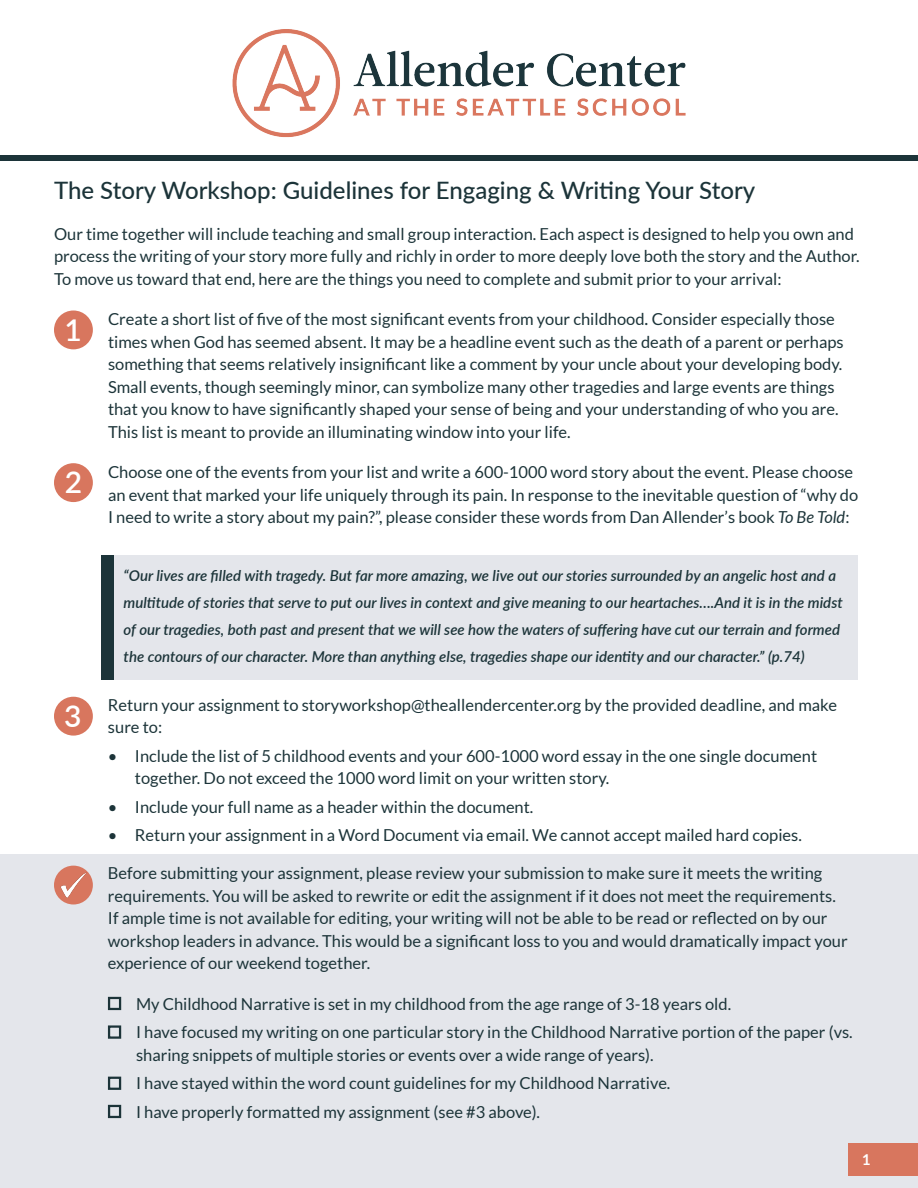
<style>
.page{position:relative;width:918px;height:1188px;background:#fff}
.page>*{position:absolute;margin:0;border:0;box-sizing:border-box;transform-origin:0 0}
.t1{font:600 30px "Lato";color:#fff}
.t2{font:500 24px "Lato";color:#1c3439}
.t3{font:16.5px/22.5px "Lato";color:#1c3439}
.t4{font:italic 600 15px/27px "Lato";color:#1c3439}
.t5{font:700 15px "Lato";color:#fff}
.s1{font-size:18px}
.s2{font-style:italic}
</style>
<div class="page">
<div style="left:0;top:854px;width:918px;height:334px;background:#e4e6eb"></div>
<div style="left:114px;top:555px;width:744px;height:125px;background:#e4e6eb"></div>
<div style="left:54px;top:310px;width:39px;height:39px;background:#d8765e;border-radius:50%"></div>
<div style="left:54px;top:463px;width:39px;height:39px;background:#d8765e;border-radius:50%"></div>
<div style="left:102px;top:555px;width:12px;height:125px;background:#1c3439"></div>
<div style="left:54px;top:697px;width:39px;height:39px;background:#d8765e;border-radius:50%"></div>
<div style="left:849px;top:1144px;width:69px;height:32px;background:#d8765e"></div>
<div style="left:0;top:156px;width:918px;height:5px;background:#1c3439"></div>
<div style="left:54px;top:866px;width:39px;height:38px;background:#d8765e;border-radius:50%"></div>
<div style="left:108px;top:997px;width:13px;height:13px;border:2px solid #1c3439"></div>
<div style="left:108px;top:1025px;width:13px;height:14px;border:2px solid #1c3439"></div>
<div style="left:108px;top:1077px;width:13px;height:13px;border:2px solid #1c3439"></div>
<div style="left:108px;top:1105px;width:13px;height:13px;border:2px solid #1c3439"></div>
<img style="left:59px;top:871px;width:29px;height:28px">
<img style="left:232px;top:29px;width:454px;height:108px">
<p class="t2" style="left:54px;top:173px;width:703px">The Story Workshop: Guidelines for Engaging &amp; Writing Your Story</p>
<p class="t3" style="left:54px;top:222px;width:807px">Our time together will include teaching and small group interaction. Each aspect is designed to help you own and process the writing of your story more fully and richly in order to more deeply love both the story and the Author.<br>To move us toward that end, here are the things you need to complete and submit prior to your arrival:</p>
<p class="t3" style="left:108px;top:308px;width:737px">Create a short list of five of the most significant events from your childhood<span class="s1">.</span> Consider especially those times when God has seemed absent. It may be a headline event such as the death of a parent or perhaps something that seems relatively insignificant like a comment by your uncle about your developing body.<br>Small events, though seemingly minor, can symbolize many other tragedies and large events are things that you know to have significantly shaped your sense of being and your understanding of who you are.<br>This list is meant to provide an illuminating window into your life.</p>
<p class="t3" style="left:108px;top:461px;width:752px">Choose one of the events from your list and write a 600-1000 word story about the event. Please choose an event that marked your life uniquely through its pain. In response to the inevitable question of “why do<br>I need to write a story about my pain?”, please consider these words from Dan Allender’s book <span class="s2">To Be Told</span>:</p>
<p class="t1" style="left:65px;top:308px;width:19px">1</p>
<p class="t1" style="left:65px;top:460px;width:19px">2</p>
<p class="t1" style="left:64px;top:694px;width:19px">3</p>
<p class="t4" style="left:124px;top:561px;width:721px">“Our lives are filled with tragedy. But far more amazing, we live out our stories surrounded by an angelic host and a multitude of stories that serve to put our lives in context and give meaning to our heartaches….And it is in the midst of our tragedies, both past and present that we will see how the waters of suffering have cut our terrain and formed the contours of our character. More than anything else, tragedies shape our identity and our character.” (p.74)</p>
<p class="t3" style="left:108px;top:693px;width:731px">Return your assignment to storyworkshop@theallendercenter.org by the provided deadline, and make sure to:</p>
<p class="t3" style="left:135px;top:744px;width:684px;text-indent:-27px">• Include the list of 5 childhood events and your 600-1000 word essay in the one single document together. Do not exceed the 1000 word limit on your written story.</p>
<p class="t3" style="left:108px;top:795px;width:427px">• Include your full name as a header within the document.</p>
<p class="t3" style="left:108px;top:824px;width:695px">• Return your assignment in a Word Document via email. We cannot accept mailed hard copies.</p>
<p class="t3" style="left:108px;top:862px;width:741px">Before submitting your assignment, please review your submission to make sure it meets the writing requirements. You will be asked to rewrite or edit the assignment if it does not meet the requirements.<br>If ample time is not available for editing, your writing will not be able to be read or reflected on by our workshop leaders in advance. This would be a significant loss to you and would dramatically impact your experience of our weekend together.</p>
<p class="t3" style="left:136px;top:992px;width:597px">My Childhood Narrative is set in my childhood from the age range of 3-18 years old.</p>
<p class="t3" style="left:136px;top:1021px;width:718px">I have focused my writing on one particular story in the Childhood Narrative portion of the paper (vs. sharing snippets of multiple stories or events over a wide range of years).</p>
<p class="t3" style="left:136px;top:1072px;width:536px">I have stayed within the word count guidelines for my Childhood Narrative.</p>
<p class="t3" style="left:136px;top:1100px;width:406px">I have properly formatted my assignment (see #3 above).</p>
<p class="t5" style="left:862px;top:1151px;width:10px">1</p>
</div>
